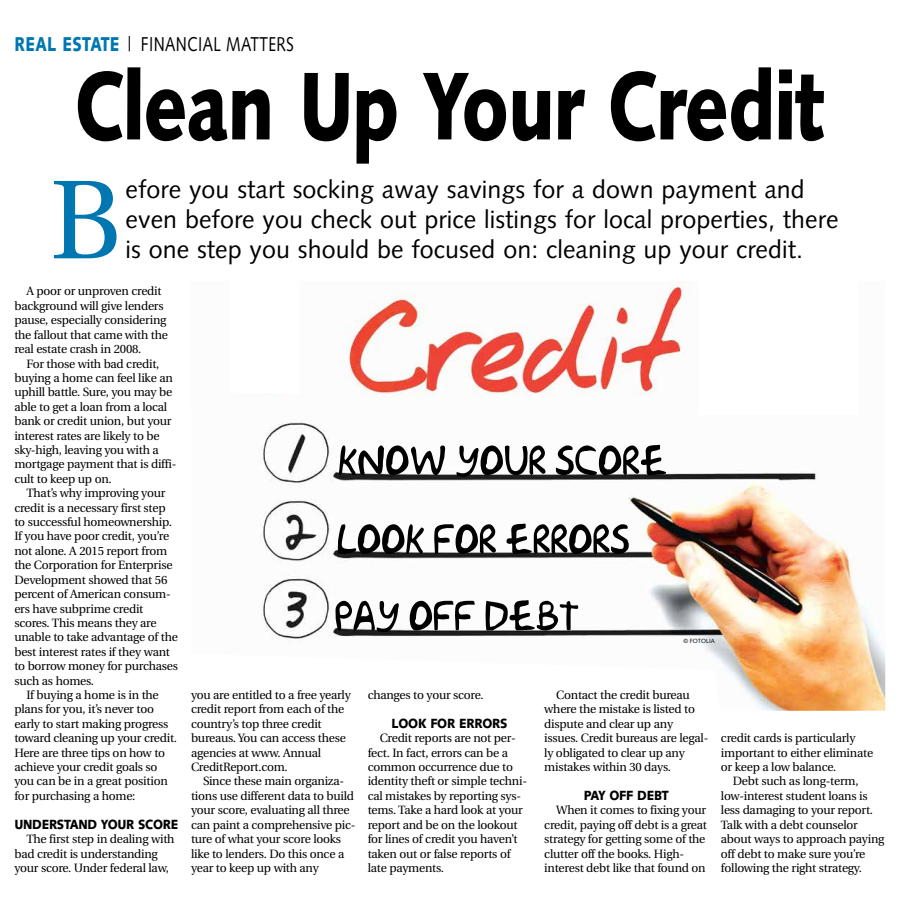
<style>
.page{position:relative;width:900px;height:908px;background:#fff}
.page>*{position:absolute;margin:0;border:0;box-sizing:border-box;transform-origin:0 0}
.t1{font:111.7px "Utopia";color:#0077b1}
.t2{font:900 96px "Syntax";letter-spacing:-.015em;color:#000;scale:.77 1}
.t3{font:25px/30px "Syntax";letter-spacing:.005em;color:#000}
.t4{font:20px "Syntax";letter-spacing:.025em;color:#000;scale:.77 1}
.t5{font:900 13.3px "Syntax";letter-spacing:-.025em;color:#000;scale:.91 1}
.t6{font:12px/14.4px "Utopia";letter-spacing:-.02em;color:#000}
.t7{font:6px "Syntax";color:#000}
.s1{font-weight:900;color:#0077b1}
</style>
<div class="page">
<img style="left:259px;top:422px;width:626px;height:288px">
<img style="left:326px;top:281px;width:361px;height:115px">
<svg style="left:339px;top:444px;width:327px;height:32px"></svg>
<svg style="left:338px;top:523px;width:291px;height:30px"></svg>
<svg style="left:335px;top:600px;width:243px;height:32px"></svg>
<h3 class="t4" style="left:14px;top:32px;width:365px"><span class="s1">REAL ESTATE</span> | FINANCIAL MATTERS</h3>
<h2 class="t2" style="left:75px;top:49px;width:976px">Clean Up Your Credit</h2>
<h1 class="t1" style="left:50px;top:159px;width:74px">B</h1>
<h3 class="t3" style="left:125px;top:175px;width:715px">efore you start socking away savings for a down payment and even before you check out price listings for local properties, there is one step you should be focused on: cleaning up your credit.</h3>
<p class="t6" style="left:14px;top:284px;width:155px;text-indent:12px">A poor or unproven credit background will give lenders pause, especially considering the fallout that came with the real estate crash in 2008.</p>
<p class="t6" style="left:14px;top:356px;width:163px;text-indent:12px">For those with bad credit, buying a home can feel like an uphill battle. Sure, you may be able to get a loan from a local bank or credit union, but your interest rates are likely to be sky-high, leaving you with a mortgage payment that is diffi&shy;cult to keep up on.</p>
<p class="t6" style="left:26px;top:486px;width:140px">That’s why improving your</p>
<p class="t6" style="left:14px;top:500px;width:153px">credit is a necessary first step</p>
<p class="t6" style="left:14px;top:515px;width:159px">to successful homeownership.</p>
<p class="t6" style="left:14px;top:529px;width:156px">If you have poor credit, you’re</p>
<p class="t6" style="left:14px;top:543px;width:154px">not alone. A 2015 report from</p>
<p class="t6" style="left:14px;top:558px;width:160px">the Corporation for Enterprise</p>
<p class="t6" style="left:14px;top:572px;width:154px">Development showed that 56</p>
<p class="t6" style="left:14px;top:587px;width:158px">percent of American consum-</p>
<p class="t6" style="left:14px;top:601px;width:130px">ers have subprime credit</p>
<p class="t6" style="left:14px;top:615px;width:144px">scores. This means they are</p>
<p class="t6" style="left:14px;top:630px;width:165px">unable to take advantage of the</p>
<p class="t6" style="left:14px;top:644px;width:157px">best interest rates if they want</p>
<p class="t6" style="left:14px;top:659px;width:165px">to borrow money for purchases</p>
<p class="t6" style="left:14px;top:673px;width:81px">such as homes.</p>
<p class="t6" style="left:26px;top:687px;width:134px">If buying a home is in the</p>
<p class="t6" style="left:14px;top:702px;width:141px">plans for you, it’s never too</p>
<p class="t6" style="left:14px;top:716px;width:155px">early to start making progress</p>
<p class="t6" style="left:14px;top:731px;width:164px">toward cleaning up your credit.</p>
<p class="t6" style="left:14px;top:745px;width:152px">Here are three tips on how to</p>
<p class="t6" style="left:14px;top:759px;width:145px">achieve your credit goals so</p>
<p class="t6" style="left:14px;top:774px;width:155px">you can be in a great position</p>
<p class="t6" style="left:14px;top:788px;width:123px">for purchasing a home:</p>
<p class="t5" style="left:14px;top:816px;width:181px">UNDERSTAND YOUR SCORE</p>
<p class="t6" style="left:14px;top:831px;width:162px;text-indent:12px">The first step in dealing with bad credit is understanding your score. Under federal law,</p>
<p class="t6" style="left:191px;top:687px;width:161px">you are entitled to a free yearly credit report from each of the country’s top three credit bureaus. You can access these agencies at www. Annual<br>CreditReport.com.</p>
<p class="t6" style="left:191px;top:774px;width:166px;text-indent:12px">Since these main organiza&shy;tions use different data to build your score, evaluating all three can paint a comprehensive pic&shy;ture of what your score looks like to lenders. Do this once a year to keep up with any</p>
<p class="t6" style="left:368px;top:687px;width:118px">changes to your score.</p>
<p class="t5" style="left:391px;top:715px;width:129px">LOOK FOR ERRORS</p>
<p class="t6" style="left:368px;top:731px;width:161px;text-indent:12px">Credit reports are not per&shy;fect. In fact, errors can be a common occurrence due to identity theft or simple techni&shy;cal mistakes by reporting sys&shy;tems. Take a hard look at your report and be on the lookout for lines of credit you haven’t taken out or false reports of late payments.</p>
<p class="t7" style="left:683px;top:637px;width:33px">© FOTOLIA</p>
<p class="t6" style="left:544px;top:687px;width:166px;text-indent:12px">Contact the credit bureau where the mistake is listed to dispute and clear up any issues. Credit bureaus are legal&shy;ly obligated to clear up any mistakes within 30 days.</p>
<p class="t5" style="left:584px;top:787px;width:95px">PAY OFF DEBT</p>
<p class="t6" style="left:544px;top:803px;width:164px;text-indent:12px">When it comes to fixing your credit, paying off debt is a great strategy for getting some of the clutter off the books. High&shy;interest debt like that found on</p>
<p class="t6" style="left:721px;top:731px;width:154px">credit cards is particularly important to either eliminate or keep a low balance.</p>
<p class="t6" style="left:721px;top:774px;width:165px;text-indent:12px">Debt such as long-term, low-interest student loans is less damaging to your report.<br>Talk with a debt counselor about ways to approach paying off debt to make sure you’re following the right strategy.</p>
</div>
